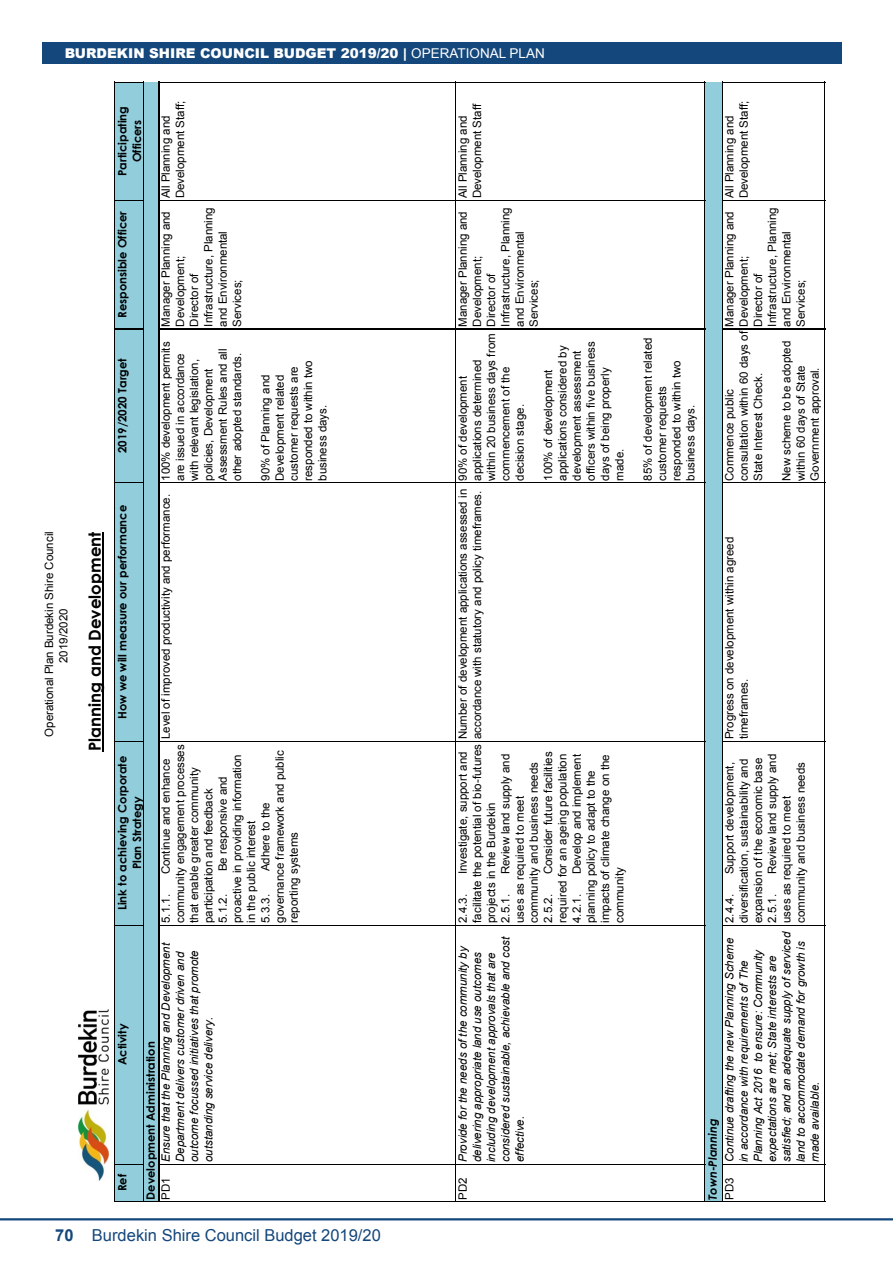
<style>
.page{position:relative;width:893px;height:1263px;background:#fff}
.page>*{position:absolute;margin:0;border:0;box-sizing:border-box;transform-origin:0 0}
.t1{font:700 16.65px "Century Gothic";color:#000}
.t2{font:16.5px "Arial";color:#14477b}
.t3{font:900 13.5px "Arial";color:#fff}
.t4{font:11.55px/14.2px "Arial";color:#000}
.t5{font:italic 11.55px/14.2px "Arial";color:#000}
.t6{font:700 11.55px/14.5px "Century Gothic";color:#000;text-align:center}
.t7{font:italic 700 11.55px "Century Gothic";color:#000}
.s1{font-weight:400}
.s2{font-family:"Arial";font-weight:400}
.s3{font-weight:700}
</style>
<div class="page">
<hr style="left:0;top:1218px;width:893px;height:2px;background:#14477b">
<div style="left:43px;top:43px;width:799px;height:21px;background:#14477b"></div>
<div style="left:115px;top:82px;width:44px;height:1119px;background:#92cddc"></div>
<div style="left:705px;top:82px;width:17px;height:1119px;background:#92cddc"></div>
<hr style="left:102px;top:532px;width:2px;height:219px;background:#000">
<svg style="left:115px;top:741px;width:28px;height:1px"></svg>
<svg style="left:115px;top:482px;width:28px;height:1px"></svg>
<svg style="left:115px;top:328px;width:28px;height:1px"></svg>
<svg style="left:115px;top:200px;width:28px;height:1px"></svg>
<svg style="left:115px;top:82px;width:28px;height:1px"></svg>
<hr style="left:159px;top:1163px;width:546px;height:1px;background:#000">
<hr style="left:159px;top:924px;width:546px;height:1px;background:#000">
<hr style="left:159px;top:741px;width:546px;height:1px;background:#000">
<hr style="left:159px;top:482px;width:546px;height:1px;background:#000">
<hr style="left:159px;top:328px;width:546px;height:1px;background:#000">
<hr style="left:159px;top:200px;width:546px;height:1px;background:#000">
<hr style="left:159px;top:82px;width:546px;height:1px;background:#000">
<hr style="left:114px;top:1201px;width:711px;height:1px;background:#000">
<hr style="left:723px;top:1163px;width:102px;height:1px;background:#000">
<hr style="left:723px;top:924px;width:102px;height:1px;background:#000">
<hr style="left:723px;top:741px;width:102px;height:1px;background:#000">
<hr style="left:723px;top:482px;width:102px;height:1px;background:#000">
<hr style="left:723px;top:328px;width:102px;height:1px;background:#000">
<hr style="left:723px;top:200px;width:102px;height:1px;background:#000">
<hr style="left:723px;top:82px;width:102px;height:1px;background:#000">
<hr style="left:114px;top:82px;width:1px;height:1119px;background:#000">
<hr style="left:143px;top:82px;width:1px;height:1119px;background:#000">
<hr style="left:158px;top:82px;width:1px;height:1119px;background:#000">
<hr style="left:455px;top:82px;width:1px;height:1119px;background:#000">
<hr style="left:704px;top:82px;width:1px;height:1119px;background:#000">
<hr style="left:722px;top:82px;width:1px;height:1119px;background:#000">
<hr style="left:824px;top:82px;width:1px;height:1119px;background:#000">
<img style="left:79px;top:1009px;width:30px;height:171px">
<p class="t3" style="left:65px;top:43px;width:482px">BURDEKIN SHIRE COUNCIL BUDGET 2019/20 | <span class="s1">OPERATIONAL PLAN</span></p>
<p class="t4" style="left:42px;top:737px;width:207px;text-align:center;rotate:-90deg">Operational Plan Burdekin Shire Council<br>2019/2020</p>
<p class="t1" style="left:82px;top:751px;width:221px;rotate:-90deg">Planning and Development</p>
<p class="t6" style="left:114px;top:176px;width:72px;rotate:-90deg">Participating<br>Officers</p>
<p class="t6" style="left:114px;top:318px;width:108px;rotate:-90deg">Responsible Officer</p>
<p class="t6" style="left:114px;top:453px;width:96px;rotate:-90deg">2019/2020 Target</p>
<p class="t6" style="left:114px;top:719px;width:216px;rotate:-90deg">How we will measure our performance</p>
<p class="t6" style="left:114px;top:910px;width:156px;rotate:-90deg">Link to achieving Corporate<br>Plan Strategy</p>
<p class="t4" style="left:159px;top:198px;width:99px;rotate:-90deg">All Planning and<br>Development Staff;</p>
<p class="t4" style="left:159px;top:327px;width:121px;rotate:-90deg">Manager Planning and<br>Development;<br>Director of<br>Infrastructure, Planning and Environmental<br>Services;</p>
<p class="t4" style="left:159px;top:481px;width:141px;text-indent:-258px;rotate:-90deg">Level of improved productivity and performance. 100% development permits are issued in accordance with relevant legislation, policies, Development Assessment Rules and all other adopted standards.</p>
<p class="t4" style="left:258px;top:481px;width:122px;rotate:-90deg">90% of Planning and<br>Development related customer requests are responded to within two business days.</p>
<p class="t4" style="left:159px;top:923px;width:180px;text-indent:48px;rotate:-90deg">Continue and enhance community engagement processes that enable greater community participation and feedback<br>5.1.2.</p>
<p class="t4" style="left:258px;top:923px;width:174px;text-indent:52px;rotate:-90deg">Adhere to the governance framework and public reporting systems</p>
<p class="t4" style="left:216px;top:923px;width:170px;text-indent:52px;rotate:-90deg">Be responsive and proactive in providing information in the public interest<br>5.3.3.</p>
<p class="t4" style="left:159px;top:923px;width:30px;rotate:-90deg">5.1.1.</p>
<p class="t6" style="left:114px;top:1065px;width:43px;rotate:-90deg">Activity</p>
<p class="t6" style="left:114px;top:1191px;width:19px;rotate:-90deg">Ref</p>
<p class="t5" style="left:159px;top:1162px;width:221px;rotate:-90deg">Ensure that the Planning and Development Department delivers customer driven and outcome focussed initiatives that promote outstanding service delivery.</p>
<p class="t6" style="left:143px;top:1200px;width:160px;line-height:15px;text-align:left;rotate:-90deg">Development Administration<br><span class="s2">PD1</span></p>
<h2 class="t2" style="left:55px;top:1224px;width:327px"><span class="s3">70</span> Burdekin Shire Council Budget 2019/20</h2>
<p class="t4" style="left:456px;top:198px;width:96px;rotate:-90deg">All Planning and<br>Development Staff</p>
<p class="t4" style="left:456px;top:327px;width:121px;rotate:-90deg">Manager Planning and<br>Development;<br>Director of<br>Infrastructure, Planning and Environmental<br>Services;</p>
<p class="t4" style="left:456px;top:481px;width:149px;rotate:-90deg">90% of development applications determined within 20 business days from commencement of the decision stage.</p>
<p class="t4" style="left:541px;top:481px;width:141px;rotate:-90deg">100% of development applications considered by development assessment officers within five business days of being properly made.</p>
<p class="t4" style="left:641px;top:481px;width:145px;rotate:-90deg">85% of development related customer requests responded to within two business days.</p>
<p class="t4" style="left:456px;top:739px;width:252px;rotate:-90deg">Number of development applications assessed in</p>
<p class="t4" style="left:456px;top:923px;width:433px;text-indent:48px;rotate:-90deg">Investigate, support and<br>facilitate the potential of bio-futures accordance with statutory and policy timeframes. projects in the Burdekin<br>2.5.1.</p>
<p class="t4" style="left:541px;top:923px;width:173px;text-indent:48px;rotate:-90deg">Consider future facilities required for an ageing population<br>4.2.1.</p>
<p class="t4" style="left:570px;top:923px;width:170px;text-indent:48px;rotate:-90deg">Develop and implement planning policy to adapt to the impacts of climate change on the community</p>
<p class="t4" style="left:498px;top:923px;width:171px;text-indent:48px;rotate:-90deg">Review land supply and uses as required to meet community and business needs<br>2.5.2.</p>
<p class="t4" style="left:456px;top:923px;width:30px;rotate:-90deg">2.4.3.</p>
<p class="t5" style="left:456px;top:1162px;width:227px;rotate:-90deg">Provide for the needs of the community by delivering appropriate land use outcomes including development approvals that are considered sustainable, achievable and cost effective.</p>
<p class="t4" style="left:456px;top:1200px;width:24px;rotate:-90deg">PD2</p>
<p class="t4" style="left:722px;top:198px;width:99px;rotate:-90deg">All Planning and<br>Development Staff;</p>
<p class="t4" style="left:722px;top:327px;width:117px;rotate:-90deg">Manager Planning and</p>
<p class="t4" style="left:751px;top:327px;width:121px;rotate:-90deg">Director of<br>Infrastructure, Planning and Environmental<br>Services;</p>
<p class="t4" style="left:722px;top:481px;width:226px;rotate:-90deg">Commence public<br>consultation within 60 days of Development;<br>State Interest Check.</p>
<p class="t4" style="left:779px;top:481px;width:141px;rotate:-90deg">New scheme to be adopted within 60 days of State<br>Government approval.</p>
<p class="t4" style="left:722px;top:739px;width:204px;rotate:-90deg">Progress on development within agreed timeframes.</p>
<p class="t4" style="left:765px;top:923px;width:171px;text-indent:48px;rotate:-90deg">Review land supply and uses as required to meet community and business needs</p>
<p class="t4" style="left:722px;top:923px;width:166px;text-indent:48px;rotate:-90deg">Support development, diversification, sustainability and expansion of the economic base<br>2.5.1.</p>
<p class="t4" style="left:722px;top:923px;width:30px;rotate:-90deg">2.4.4.</p>
<p class="t5" style="left:722px;top:1162px;width:232px;rotate:-90deg">Continue drafting the new Planning Scheme in accordance with requirements of The Planning Act 2016 to ensure: Community expectations are met; State interests are satisfied; and an adequate supply of serviced land to accommodate demand for growth is made available.</p>
<p class="t7" style="left:704px;top:1200px;width:83px;rotate:-90deg">Town-Planning</p>
<p class="t4" style="left:722px;top:1200px;width:24px;rotate:-90deg">PD3</p>
</div>
